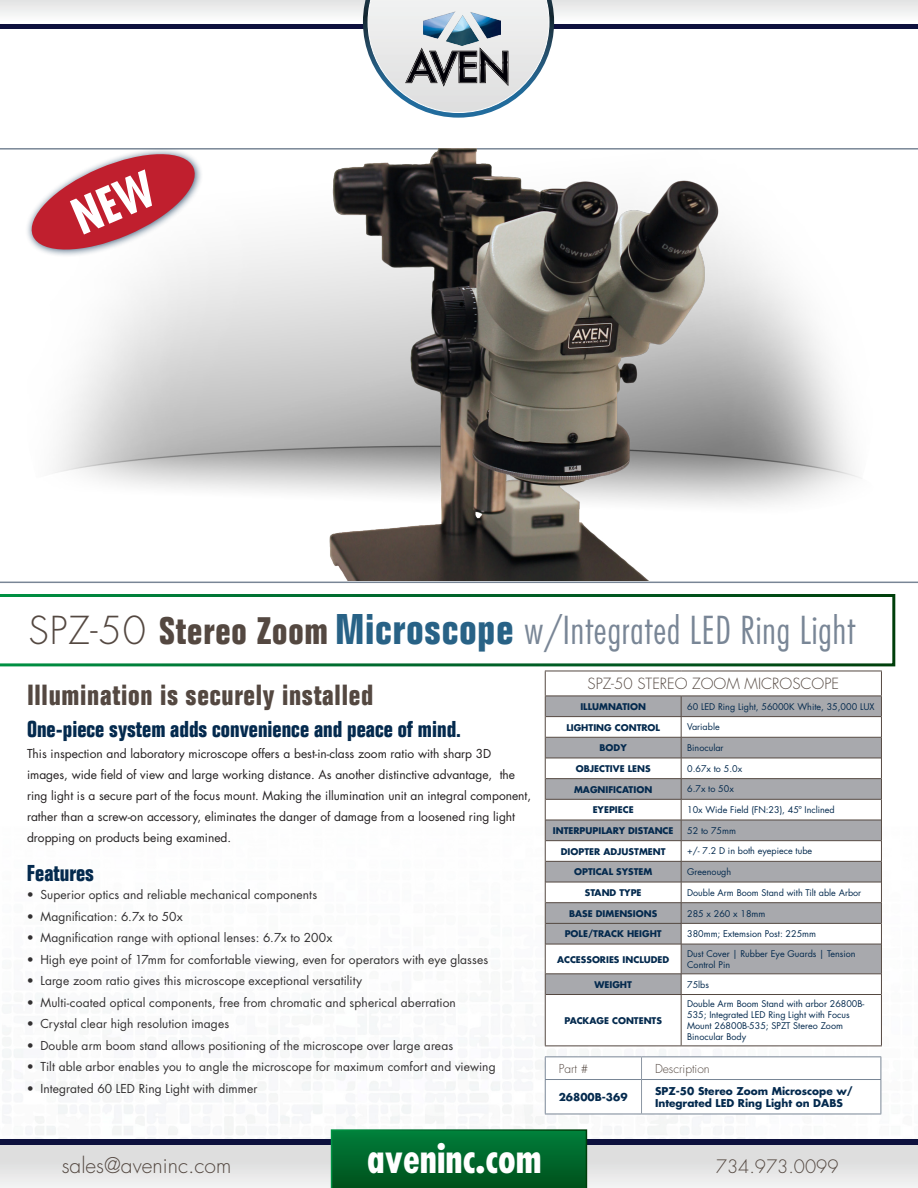
<style>
.page{position:relative;width:918px;height:1188px;background:#fff}
.page>*{position:absolute;margin:0;border:0;box-sizing:border-box;transform-origin:0 0}
.t1{font:700 condensed 40.5px "Futura";color:#fff}
.t2{font:300 condensed 37.5px "Futura";letter-spacing:.025em;color:#798696}
.t3{font:700 condensed 28.5px "Folio";letter-spacing:.025em;color:#544841}
.Features_Title{font:700 condensed 22.5px "Folio";color:#042a4e}
.t4{font:300 21px "Futura";color:#544841}
.t5{font:300 18px "Futura";color:#544841}
.t6{font:300 15px "Futura";color:#544841}
.t7{font:12px "Futura";letter-spacing:.01em;color:#312f30}
.Body_-_First_Sentenc{font:12px/21px "Futura";color:#231f20}
.t8{font:300 12px "Futura";color:#544841}
.t9{font:700 10.5px/12.6px "Futura";color:#042a4e}
.t10{font:9px/10.8px "Futura";color:#042a4e}
.t11{font:700 9px "Futura";color:#042a4e}
.s1{font-stretch:normal;color:#544841}
.s2{font-family:"Folio";font-weight:700;color:#544841}
.s3{font-family:"Folio";font-weight:700;font-size:42px;color:#286286}
.s4{font-style:inherit}
</style>
<div class="page">
<div style="left:0;top:1139px;width:918px;height:49px;background:#0d113e"></div>
<div style="left:0;top:1145px;width:918px;height:43px;background:linear-gradient(to bottom,#d9d9d9,#eff0f0)"></div>
<svg style="left:331px;top:1129px;width:256px;height:59px;background:#01682c"></svg>
<svg style="left:0;top:23px;width:918px;height:6px;fill:#0d113e"></svg>
<svg style="left:0;top:0;width:918px;height:23px"></svg>
<svg style="left:363px;top:0;width:191px;height:118px"></svg>
<hr style="left:0;top:582px;width:918px;height:1px;background:#798696">
<hr style="left:0;top:148px;width:918px;height:2px;background:#798696">
<img style="left:424px;top:12px;width:76px;height:33px">
<svg style="left:0;top:594px;width:896px;height:73px"></svg>
<img style="left:54px;top:149px;width:837px;height:432px">
<svg style="left:546px;top:695px;width:335px;height:351px"></svg>
<div style="left:682px;top:697px;width:199px;height:19px;background:#a8a9ad"></div>
<svg style="left:682px;top:717px;width:199px;height:277px"></svg>
<hr style="left:681px;top:671px;width:201px;height:1px;background:#544841">
<hr style="left:681px;top:696px;width:201px;height:1px;background:#544841">
<svg style="left:881px;top:671px;width:1px;height:273px"></svg>
<hr style="left:881px;top:944px;width:1px;height:30px;background:#544841">
<svg style="left:881px;top:974px;width:1px;height:21px"></svg>
<hr style="left:545px;top:995px;width:1px;height:51px;background:#544841">
<hr style="left:881px;top:995px;width:1px;height:51px;background:#544841">
<hr style="left:545px;top:1046px;width:136px;height:1px;background:#544841">
<hr style="left:681px;top:1046px;width:201px;height:1px;background:#544841">
<hr style="left:681px;top:716px;width:200px;height:1px;background:#544841">
<hr style="left:681px;top:737px;width:200px;height:1px;background:#544841">
<hr style="left:681px;top:758px;width:200px;height:1px;background:#544841">
<hr style="left:681px;top:778px;width:200px;height:1px;background:#544841">
<hr style="left:681px;top:799px;width:200px;height:1px;background:#544841">
<hr style="left:681px;top:820px;width:200px;height:1px;background:#544841">
<hr style="left:681px;top:840px;width:200px;height:1px;background:#544841">
<hr style="left:681px;top:861px;width:200px;height:1px;background:#544841">
<hr style="left:681px;top:882px;width:200px;height:1px;background:#544841">
<hr style="left:681px;top:902px;width:200px;height:1px;background:#544841">
<hr style="left:681px;top:923px;width:200px;height:1px;background:#544841">
<hr style="left:681px;top:944px;width:200px;height:1px;background:#544841">
<hr style="left:681px;top:974px;width:200px;height:1px;background:#544841">
<svg style="left:545px;top:671px;width:137px;height:324px"></svg>
<hr style="left:546px;top:994px;width:135px;height:1px;background:#544841">
<hr style="left:681px;top:994px;width:200px;height:1px;background:#544841">
<hr style="left:681px;top:995px;width:1px;height:51px;background:#544841">
<hr style="left:545px;top:1114px;width:97px;height:1px;background:#798696">
<hr style="left:642px;top:1114px;width:239px;height:1px;background:#798696">
<hr style="left:545px;top:1056px;width:97px;height:1px;background:#798696">
<hr style="left:642px;top:1056px;width:239px;height:1px;background:#798696">
<svg style="left:545px;top:1057px;width:337px;height:57px"></svg>
<div style="left:25px;top:148px;width:178px;height:110px;background:#fbfbfb"></div>
<svg style="left:25px;top:149px;width:176px;height:105px"></svg>
<p class="t2" style="left:28px;top:608px;width:828px"><span class="s1">SPZ-50</span> <span class="s2">Stereo Zoom</span> <span class="s3">Microscope</span> w/Integrated LED Ring Light</p>
<p class="t3" style="left:27px;top:679px;width:348px">Illumination is securely installed</p>
<p class="Features_Title" style="left:27px;top:717px;width:436px">One-piece system adds convenience and peace of mind.</p>
<p class="Body_-_First_Sentenc" style="left:27px;top:743px;width:506px">This inspection and laboratory microscope offers a best-in-class zoom ratio with sharp 3D images, wide field of view and large working distance. As another distinctive advantage, the ring light is a secure part of the focus mount. Making the illumination unit an integral component, rather than a screw-on accessory, eliminates the danger of damage from a loosened ring light dropping on products being examined.</p>
<p class="Features_Title" style="left:27px;top:861px;width:69px">Features</p>
<p class="t7" style="left:27px;top:887px;width:292px">• Superior optics and reliable mechanical components</p>
<p class="t7" style="left:27px;top:909px;width:157px">• Magnification: 6.7x to 50x</p>
<p class="t7" style="left:27px;top:930px;width:307px">• Magnification range with optional lenses: 6.7x to 200x</p>
<p class="t7" style="left:27px;top:952px;width:463px">• High eye point of 17mm for comfortable viewing, even for operators with eye glasses</p>
<p class="t7" style="left:27px;top:973px;width:337px">• Large zoom ratio gives this microscope exceptional versatility</p>
<p class="t7" style="left:27px;top:995px;width:431px">• Multi-coated optical components, free from chromatic and spherical aberration</p>
<p class="t7" style="left:27px;top:1016px;width:204px">• Crystal clear high resolution images</p>
<p class="t7" style="left:27px;top:1038px;width:428px">• Double arm boom stand allows positioning of the microscope over large areas</p>
<p class="t7" style="left:27px;top:1059px;width:470px">• Tilt able arbor enables you to angle the microscope for maximum comfort and viewing</p>
<p class="t7" style="left:27px;top:1081px;width:232px">• Integrated 60 LED Ring Light with dimmer</p>
<h3 class="t4" style="left:62px;top:1152px;width:171px">sales@aveninc.com</h3>
<h1 class="t1" style="left:367px;top:1133px;width:176px">aveninc.com</h1>
<p class="t6" style="left:588px;top:675px;width:253px">SPZ-50 STEREO ZOOM MICROSCOPE</p>
<p class="t11" style="left:580px;top:700px;width:67px">ILLUMNATION</p>
<p class="t10" style="left:687px;top:701px;width:189px">60 LED Ring Light, 56000K White, 35,000 LUX</p>
<p class="t11" style="left:566px;top:721px;width:95px">LIGHTING CONTROL</p>
<p class="t10" style="left:687px;top:722px;width:34px">Variable</p>
<p class="t11" style="left:600px;top:742px;width:29px">BODY</p>
<p class="t10" style="left:687px;top:742px;width:38px">Binocular</p>
<p class="t11" style="left:576px;top:763px;width:76px">OBJECTIVE LENS</p>
<p class="t10" style="left:687px;top:763px;width:56px">0.67x to 5.0x</p>
<p class="t11" style="left:574px;top:783px;width:80px">MAGNIFICATION</p>
<p class="t10" style="left:687px;top:784px;width:48px">6.7x to 50x</p>
<p class="t11" style="left:593px;top:804px;width:43px">EYEPIECE</p>
<p class="t10" style="left:687px;top:805px;width:149px">10x Wide Field (FN:23), 45<span class="s4">º</span> Inclined</p>
<p class="t11" style="left:553px;top:825px;width:122px">INTERPUPILARY DISTANCE</p>
<p class="t10" style="left:687px;top:825px;width:50px">52 to 75mm</p>
<p class="t11" style="left:561px;top:845px;width:106px">DIOPTER ADJUSTMENT</p>
<p class="t10" style="left:687px;top:846px;width:127px">+/- 7.2 D in both eyepiece tube</p>
<p class="t11" style="left:574px;top:866px;width:80px">OPTICAL SYSTEM</p>
<p class="t10" style="left:687px;top:867px;width:46px">Greenough</p>
<p class="t11" style="left:585px;top:887px;width:58px">STAND TYPE</p>
<p class="t10" style="left:687px;top:887px;width:176px">Double Arm Boom Stand with Tilt able Arbor</p>
<p class="t11" style="left:569px;top:907px;width:90px">BASE DIMENSIONS</p>
<p class="t10" style="left:687px;top:908px;width:80px">285 x 260 x 18mm</p>
<p class="t11" style="left:565px;top:928px;width:99px">POLE/TRACK HEIGHT</p>
<p class="t10" style="left:687px;top:929px;width:130px">380mm; Extemsion Post: 225mm</p>
<p class="t11" style="left:557px;top:953px;width:114px">ACCESSORIES INCLUDED</p>
<p class="t10" style="left:687px;top:948px;width:170px">Dust Cover | Rubber Eye Guards | Tension<br>Control Pin</p>
<p class="t11" style="left:594px;top:978px;width:39px">WEIGHT</p>
<p class="t10" style="left:687px;top:979px;width:23px">75lbs</p>
<p class="t11" style="left:564px;top:1014px;width:99px">PACKAGE CONTENTS</p>
<p class="t10" style="left:687px;top:999px;width:179px">Double Arm Boom Stand with arbor 26800B-535; Integrated LED Ring Light with Focus Mount 26800B-535; SPZT Stereo Zoom Binocular Body</p>
<p class="t8" style="left:559px;top:1061px;width:31px">Part #</p>
<p class="t8" style="left:655px;top:1061px;width:56px">Description</p>
<p class="t9" style="left:559px;top:1091px;width:70px">26800B-369</p>
<p class="t9" style="left:655px;top:1084px;width:199px">SPZ-50 Stereo Zoom Microscope w/<br>Integrated LED Ring Light on DABS</p>
<h3 class="t5" style="left:716px;top:1155px;width:124px">734.973.0099</h3>
</div>
